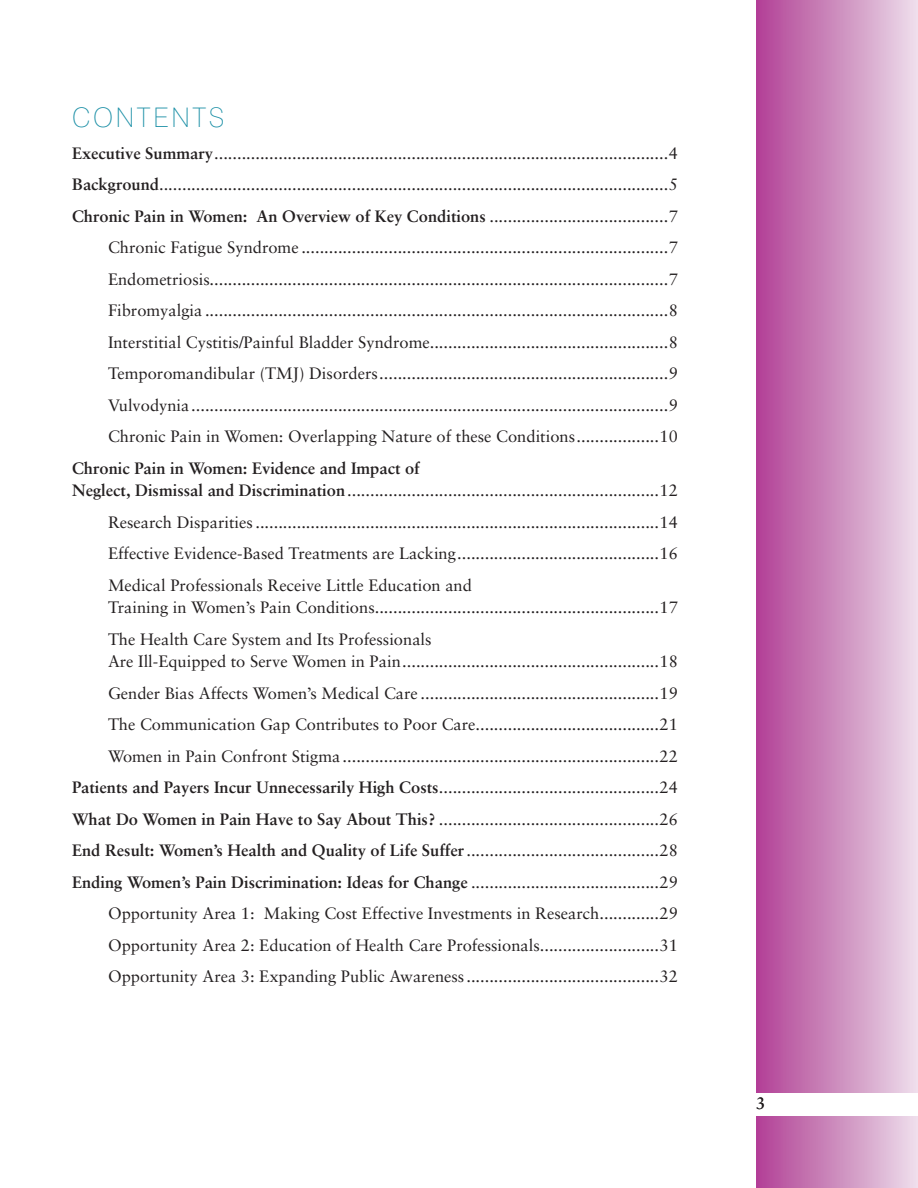
<style>
.page{position:relative;width:918px;height:1188px;background:#fff}
.page>*{position:absolute;margin:0;border:0;box-sizing:border-box;transform-origin:0 0}
.t1{font:100 27px "Swiss";letter-spacing:.1em;color:#198ea5}
.t2{font:16.5px/22.5px "Sabon";color:#231f20}
.t3{font:700 16.5px/22.5px "Sabon";color:#231f20}
.s1{font-weight:700}
.s2{font-weight:400}
</style>
<div class="page">
<div style="left:756px;top:0;width:162px;height:1188px;background:linear-gradient(to right,#b03f94,#ecdcea)"></div>
<div style="left:0;top:1093px;width:918px;height:23px;background:#fff"></div>
<p class="t1" style="left:72px;top:101px;width:154px">CONTENTS</p>
<p class="t2" style="left:72px;top:142px;width:607px"><span class="s1">Executive Summary</span>...................................................................................................4</p>
<p class="t2" style="left:72px;top:173px;width:607px"><span class="s1">Background</span>...............................................................................................................5</p>
<p class="t3" style="left:72px;top:205px;width:607px">Chronic Pain in Women: An Overview of Key Conditions <span class="s2">.......................................7</span></p>
<p class="t2" style="left:108px;top:236px;width:571px">Chronic Fatigue Syndrome ................................................................................7</p>
<p class="t2" style="left:108px;top:268px;width:571px">Endometriosis....................................................................................................7</p>
<p class="t2" style="left:108px;top:299px;width:571px">Fibromyalgia .....................................................................................................8</p>
<p class="t2" style="left:108px;top:331px;width:571px">Interstitial Cystitis/Painful Bladder Syndrome....................................................8</p>
<p class="t2" style="left:108px;top:362px;width:571px">Temporomandibular (TMJ) Disorders...............................................................9</p>
<p class="t2" style="left:108px;top:394px;width:571px">Vulvodynia........................................................................................................9</p>
<p class="t2" style="left:108px;top:425px;width:571px">Chronic Pain in Women: Overlapping Nature of these Conditions..................10</p>
<p class="t3" style="left:72px;top:457px;width:607px">Chronic Pain in Women: Evidence and Impact of<br>Neglect, Dismissal and Discrimination<span class="s2">....................................................................12</span></p>
<p class="t2" style="left:108px;top:511px;width:571px">Research Disparities ........................................................................................14</p>
<p class="t2" style="left:108px;top:542px;width:571px">Effective Evidence-Based Treatments are Lacking............................................16</p>
<p class="t2" style="left:108px;top:574px;width:571px">Medical Professionals Receive Little Education and<br>Training in Women’s Pain Conditions..............................................................17</p>
<p class="t2" style="left:108px;top:628px;width:571px">The Health Care System and Its Professionals<br>Are Ill-Equipped to Serve Women in Pain........................................................18</p>
<p class="t2" style="left:108px;top:682px;width:571px">Gender Bias Affects Women’s Medical Care ....................................................19</p>
<p class="t2" style="left:108px;top:713px;width:571px">The Communication Gap Contributes to Poor Care........................................21</p>
<p class="t2" style="left:108px;top:745px;width:571px">Women in Pain Confront Stigma .....................................................................22</p>
<p class="t2" style="left:72px;top:776px;width:607px"><span class="s1">Patients and Payers Incur Unnecessarily High Costs</span>................................................24</p>
<p class="t2" style="left:72px;top:808px;width:607px"><span class="s1">What Do Women in Pain Have to Say About This?</span> ................................................26</p>
<p class="t3" style="left:72px;top:839px;width:607px">End Result: Women’s Health and Quality of Life Suffer<span class="s2">..........................................28</span></p>
<p class="t3" style="left:72px;top:871px;width:607px">Ending Women’s Pain Discrimination: Ideas for Change <span class="s2">.........................................29</span></p>
<p class="t2" style="left:108px;top:902px;width:571px">Opportunity Area 1: Making Cost Effective Investments in Research.............29</p>
<p class="t2" style="left:108px;top:934px;width:571px">Opportunity Area 2: Education of Health Care Professionals..........................31</p>
<p class="t2" style="left:108px;top:965px;width:571px">Opportunity Area 3: Expanding Public Awareness..........................................32</p>
<p class="t2" style="left:756px;top:1091px;width:11px">3</p>
</div>
